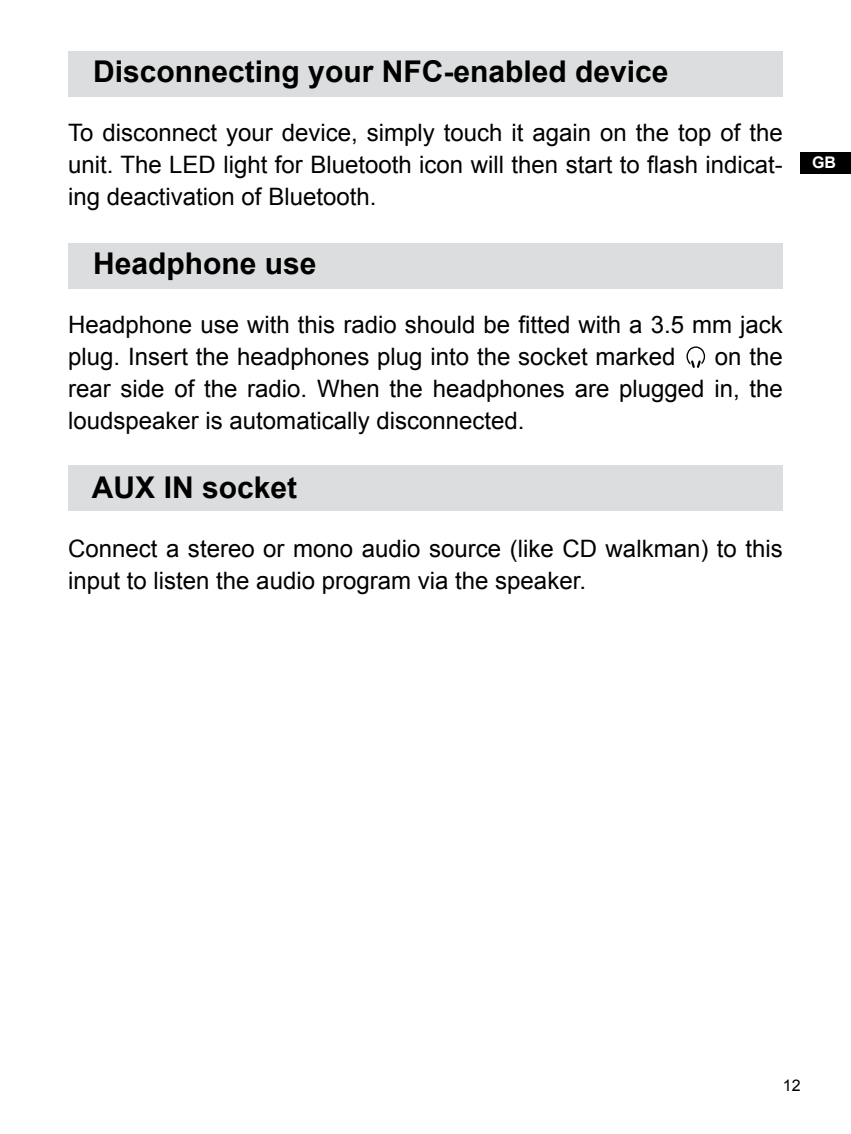
<style>
.page{position:relative;width:851px;height:1134px;background:#fff}
.page>*{position:absolute;margin:0;border:0;box-sizing:border-box;transform-origin:0 0}
.t1{font:700 30px "Arial";color:#000}
.t2{font:24px/32px "Arial";color:#000;text-align:justify}
.t3{font:16px "Arial";color:#000}
.t4{font:700 16px "Arial";color:#fff}
</style>
<div class="page">
<div style="left:800px;top:152px;width:50px;height:22px;background:#000"></div>
<div style="left:68px;top:465px;width:714px;height:45px;background:#dcddde"></div>
<div style="left:68px;top:243px;width:714px;height:45px;background:#dcddde"></div>
<div style="left:68px;top:51px;width:714px;height:45px;background:#dcddde"></div>
<svg style="left:686px;top:346px;width:19px;height:22px"></svg>
<p class="t1" style="left:93px;top:52px;width:577px">Disconnecting your NFC-enabled device</p>
<p class="t2" style="left:68px;top:117px;width:716px">To disconnect your device, simply touch it again on the top of the unit. The LED light for Bluetooth icon will then start to flash indicat&shy;ing deactivation of Bluetooth.</p>
<p class="t1" style="left:93px;top:244px;width:225px">Headphone use</p>
<p class="t2" style="left:68px;top:309px;width:716px">Headphone use with this radio should be fitted with a 3.5 mm jack plug. Insert the headphones plug into the socket marked</p>
<p class="t2" style="left:68px;top:341px;width:716px;text-indent:646px">on the rear side of the radio. When the headphones are plugged in, the loudspeaker is automatically disconnected.</p>
<p class="t1" style="left:92px;top:468px;width:207px">AUX IN socket</p>
<p class="t2" style="left:68px;top:533px;width:716px">Connect a stereo or mono audio source (like CD walkman) to this input to listen the audio program via the speaker.</p>
<p class="t4" style="left:811px;top:152px;width:25px">GB</p>
<p class="t3" style="left:782px;top:1075px;width:19px">1 2</p>
</div>
